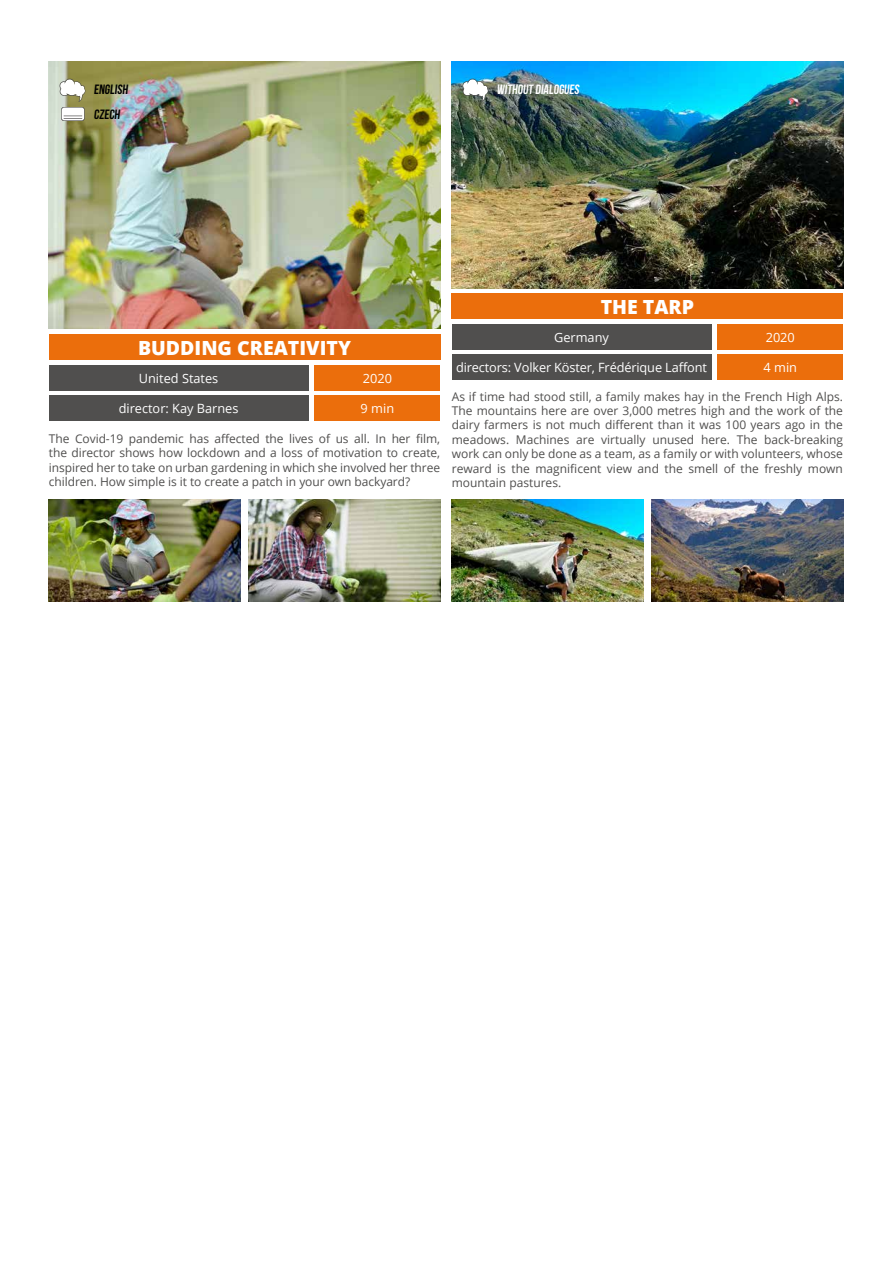
<style>
.page{position:relative;width:893px;height:1263px;background:#fff}
.page>*{position:absolute;margin:0;border:0;box-sizing:border-box;transform-origin:0 0}
.t1{font:800 19.5px "Open Sans";color:#fff}
.t2{font:700 13.5px "Bebas Neue";color:#fff}
.t3{font:700 13.5px/25.2px "Bebas Neue";color:#000}
.t4{font:12.75px "Open Sans";color:#fff}
.t5{font:12px/14.4px "Open Sans";letter-spacing:-.005em;color:#504f4e;text-align:justify}
</style>
<div class="page">
<div style="left:49px;top:335px;width:391px;height:25px;background:#eb6e0c"></div>
<div style="left:49px;top:365px;width:259px;height:26px;background:#504f4e"></div>
<div style="left:315px;top:365px;width:125px;height:26px;background:#eb6e0c"></div>
<div style="left:49px;top:395px;width:259px;height:26px;background:#504f4e"></div>
<div style="left:315px;top:395px;width:125px;height:26px;background:#eb6e0c"></div>
<img style="left:49px;top:62px;width:391px;height:266px">
<img style="left:49px;top:500px;width:191px;height:102px">
<img style="left:249px;top:500px;width:191px;height:102px">
<svg style="left:59px;top:79px;width:27px;height:23px"></svg>
<svg style="left:61px;top:107px;width:24px;height:14px"></svg>
<svg style="left:62px;top:108px;width:22px;height:12px"></svg>
<svg style="left:64px;top:116px;width:18px;height:3px"></svg>
<div style="left:452px;top:293px;width:391px;height:26px;background:#eb6e0c"></div>
<div style="left:452px;top:324px;width:259px;height:26px;background:#504f4e"></div>
<div style="left:718px;top:324px;width:125px;height:26px;background:#eb6e0c"></div>
<div style="left:452px;top:354px;width:259px;height:26px;background:#504f4e"></div>
<div style="left:718px;top:354px;width:125px;height:26px;background:#eb6e0c"></div>
<img style="left:452px;top:62px;width:391px;height:226px">
<img style="left:452px;top:500px;width:191px;height:102px">
<img style="left:652px;top:500px;width:191px;height:102px">
<svg style="left:462px;top:79px;width:27px;height:23px"></svg>
<p class="t3" style="left:94px;top:76px;width:37px">ENGLISH<br>CZECH</p>
<p class="t2" style="left:497px;top:82px;width:86px">WITHOUT DIALOGUES</p>
<h1 class="t1" style="left:138px;top:333px;width:214px">BUDDING CREATIVITY</h1>
<p class="t4" style="left:139px;top:370px;width:81px">United States</p>
<p class="t4" style="left:363px;top:370px;width:31px">2020</p>
<p class="t4" style="left:119px;top:400px;width:121px">director: Kay Barnes</p>
<p class="t4" style="left:361px;top:400px;width:35px">9 min</p>
<p class="t5" style="left:49px;top:431px;width:393px">The Covid-19 pandemic has affected the lives of us all. In her film, the director shows how lockdown and a loss of motivation to create, inspired her to take on urban gardening in which she involved her three children. How simple is it to create a patch in your own backyard?</p>
<h1 class="t1" style="left:601px;top:292px;width:95px">THE TARP</h1>
<p class="t4" style="left:554px;top:329px;width:56px">Germany</p>
<p class="t4" style="left:766px;top:329px;width:31px">2020</p>
<p class="t4" style="left:456px;top:358px;width:252px">directors: Volker Köster, Frédérique Laffont</p>
<p class="t4" style="left:763px;top:358px;width:35px">4 min</p>
<p class="t5" style="left:452px;top:389px;width:393px">As if time had stood still, a family makes hay in the French High Alps.<br>The mountains here are over 3,000 metres high and the work of the dairy farmers is not much different than it was 100 years ago in the meadows. Machines are virtually unused here. The back-breaking work can only be done as a team, as a family or with volunteers, whose reward is the magnificent view and the smell of the freshly mown mountain pastures.</p>
</div>
